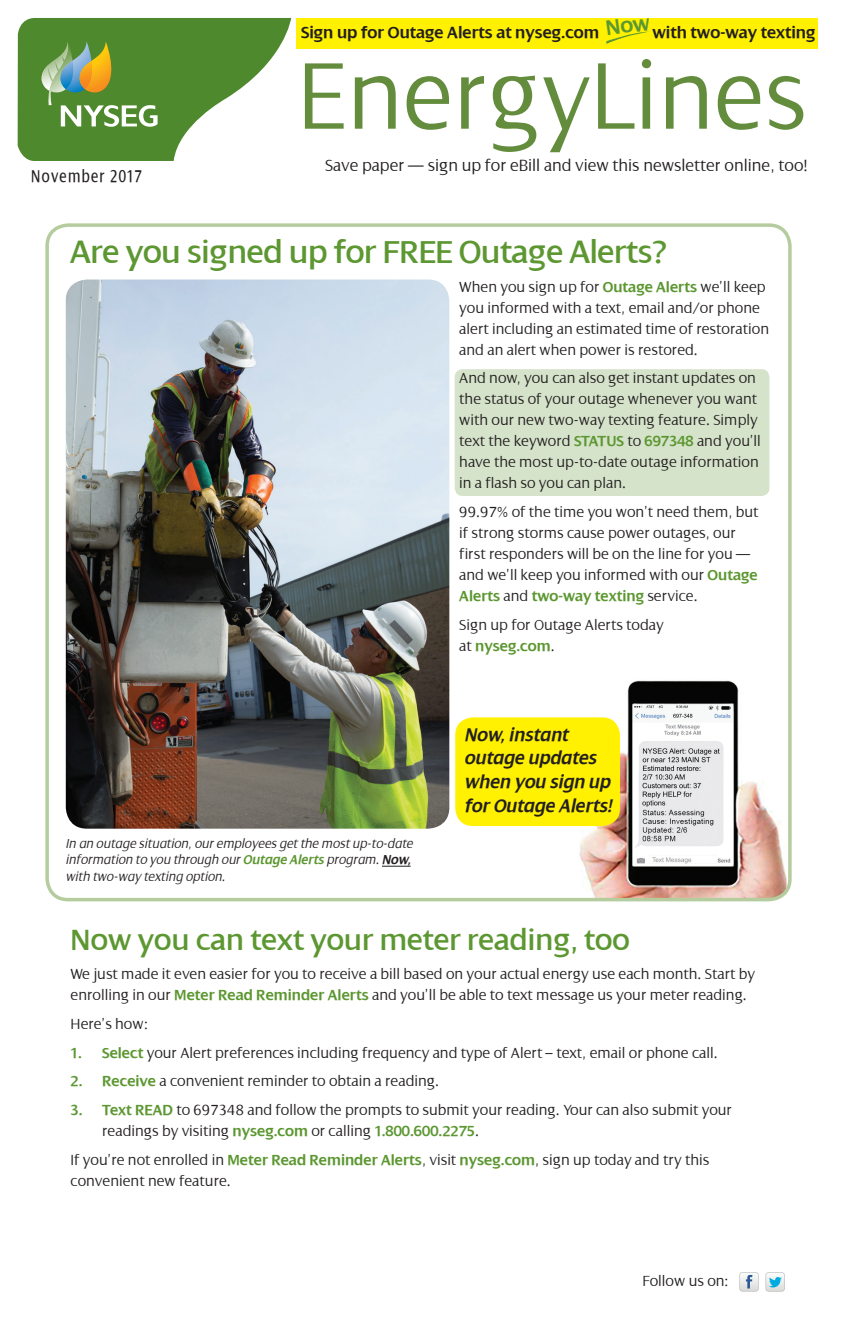
<style>
.page{position:relative;width:851px;height:1339px;background:#fff}
.page>*{position:absolute;margin:0;border:0;box-sizing:border-box;transform-origin:0 0}
.t1{font:300 102.02px "Dialog";color:#638d3d}
.t2{font:34.12px "Dialog";letter-spacing:-.01em;color:#5c9731}
.t3{font:31.5px "Dialog";color:#5c9731}
.t4{font:italic 600 19.78px/23.8px "Dialog";color:#231f20}
.t5{font:condensed 18.38px "Dialog";letter-spacing:.07em;color:#231f20}
.t6{font:300 17.5px "Dialog";color:#231f20}
.t7{font:600 17.5px "Dialog";color:#231f20}
.t8{font:300 15.75px/21px "Dialog";color:#231f20}
.t9{font:italic 300 14px/16.8px "Dialog";color:#231f20}
.s1{font-weight:600;color:#5c9731}
.s2{font-weight:600}
</style>
<div class="page">
<div style="left:454px;top:369px;width:315px;height:127px;background:#d6e3cb;border-radius:8px"></div>
<img style="left:575px;top:680px;width:211px;height:220px">
<svg style="left:18px;top:18px;width:273px;height:143px"></svg>
<svg style="left:739px;top:1272px;width:19px;height:19px"></svg>
<svg style="left:765px;top:1272px;width:19px;height:19px"></svg>
<div style="left:45px;top:223px;width:746px;height:678px;border:4px solid #b5cc9e;border-radius:21px"></div>
<svg style="left:382px;top:866px;width:28px;height:1px"></svg>
<div style="left:455px;top:717px;width:165px;height:109px;background:#fff101;border-radius:18px"></div>
<div style="left:296px;top:18px;width:521px;height:30px;background:#fff101"></div>
<img style="left:66px;top:279px;width:383px;height:550px">
<svg style="left:606px;top:31px;width:44px;height:13px"></svg>
<p class="t5" style="left:31px;top:167px;width:112px">November 2017</p>
<p class="t7" style="left:301px;top:23px;width:300px">Sign up for Outage Alerts at nyseg.com</p>
<p class="t7" style="left:652px;top:23px;width:164px">with two-way texting</p>
<h1 class="t1" style="left:297px;top:40px;width:511px">EnergyLines</h1>
<p class="t6" style="left:325px;top:156px;width:484px">Save paper — sign up for eBill and view this newsletter online, too!</p>
<h2 class="t2" style="left:71px;top:233px;width:598px">Are you signed up for FREE Outage Alerts?</h2>
<p class="t8" style="left:459px;top:276px;width:311px">When you sign up for <span class="s1">Outage Alerts</span> we’ll keep you informed with a text, email and/or phone alert including an estimated time of restoration and an alert when power is restored.</p>
<p class="t8" style="left:459px;top:368px;width:303px">And now, you can also get instant updates on the status of your outage whenever you want with our new two-way texting feature. Simply text the keyword <span class="s1">STATUS</span> to <span class="s1">697348</span> and you’ll have the most up-to-date outage information in a flash so you can plan.</p>
<p class="t8" style="left:459px;top:502px;width:301px">99.97% of the time you won’t need them, but if strong storms cause power outages, our first responders will be on the line for you — and we’ll keep you informed with our <span class="s1">Outage Alerts</span> and <span class="s1">two-way texting</span> service.</p>
<p class="t8" style="left:459px;top:615px;width:206px">Sign up for Outage Alerts today at <span class="s1">nyseg.com</span>.</p>
<p class="t9" style="left:66px;top:835px;width:349px">In an outage situation, our employees get the most up-to-date information to you through our <span class="s1">Outage Alerts</span> program. <span class="s2">Now, </span>with two-way texting option.</p>
<p class="t4" style="left:464px;top:722px;width:149px">Now, instant outage updates when you sign up for Outage Alerts!</p>
<h3 class="t3" style="left:71px;top:923px;width:561px">Now you can text your meter reading, too</h3>
<p class="t8" style="left:71px;top:963px;width:686px">We just made it even easier for you to receive a bill based on your actual energy use each month. Start by enrolling in our <span class="s1">Meter Read Reminder Alerts</span> and you’ll be able to text message us your meter reading.</p>
<p class="t8" style="left:71px;top:1013px;width:79px">Here’s how:</p>
<p class="t8" style="left:71px;top:1042px;width:648px"><span class="s1">1. Select</span> your Alert preferences including frequency and type of Alert – text, email or phone call.</p>
<p class="t8" style="left:71px;top:1071px;width:370px"><span class="s1">2. Receive</span> a convenient reminder to obtain a reading.</p>
<p class="t8" style="left:102px;top:1100px;width:631px;text-indent:-32px"><span class="s1">3. Text READ</span> to 697348 and follow the prompts to submit your reading. Your can also submit your readings by visiting <span class="s1">nyseg.com</span> or calling <span class="s1">1.800.600.2275</span>.</p>
<p class="t8" style="left:71px;top:1149px;width:640px">If you’re not enrolled in <span class="s1">Meter Read Reminder Alerts</span>, visit <span class="s1">nyseg.com</span>, sign up today and try this convenient new feature.</p>
<p class="t8" style="left:642px;top:1270px;width:88px">Follow us on:</p>
</div>
